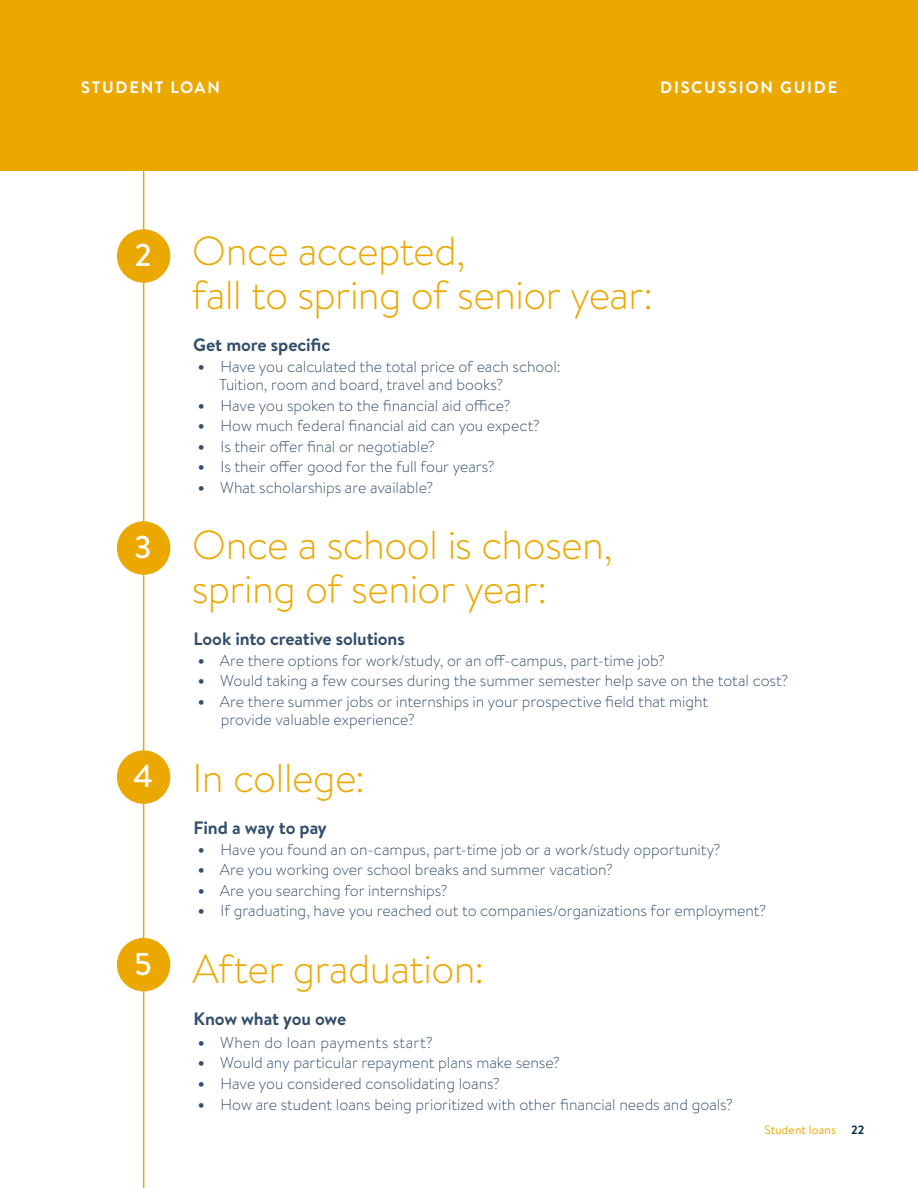
<style>
.page{position:relative;width:918px;height:1188px;background:#fff}
.page>*{position:absolute;margin:0;border:0;box-sizing:border-box;transform-origin:0 0}
.t1{font:300 40.5px/43.5px "Brandon Text";letter-spacing:-.015em;color:#eba800}
.t2{font:500 31.5px "Brandon Text";color:#fff}
.t3{font:700 18px "Brandon Text";letter-spacing:-.01em;color:#334f6b}
.t4{font:700 16.5px "Brandon Text";letter-spacing:.105em;color:#fff}
.t5{font:300 15.75px/18.5px "Brandon Text";color:#334f6b}
.t6{font:300 15.75px "Brandon Text";letter-spacing:.02em;color:#334f6b}
.t7{font:12px "Brandon Text";letter-spacing:.01em;color:#eba800}
.t8{font:700 12px "Brandon Text";color:#002b49}
.s1{font-weight:700;font-size:18px}
</style>
<div class="page">
<hr style="left:143px;top:0;width:1px;height:1188px;background:#eba800">
<div style="left:0;top:0;width:918px;height:171px;background:#eba800"></div>
<div style="left:117px;top:229px;width:53px;height:54px;background:#eba800;border-radius:50%"></div>
<div style="left:117px;top:521px;width:53px;height:54px;background:#eba800;border-radius:50%"></div>
<div style="left:117px;top:750px;width:53px;height:54px;background:#eba800;border-radius:50%"></div>
<div style="left:117px;top:938px;width:53px;height:53px;background:#eba800;border-radius:50%"></div>
<p class="t4" style="left:81px;top:75px;width:140px">STUDENT LOAN</p>
<p class="t4" style="left:660px;top:75px;width:179px">DISCUSSION GUIDE</p>
<h2 class="t2" style="left:134px;top:234px;width:19px">2</h2>
<h2 class="t2" style="left:134px;top:526px;width:19px">3</h2>
<h2 class="t2" style="left:133px;top:755px;width:21px">4</h2>
<h2 class="t2" style="left:134px;top:942px;width:19px">5</h2>
<h1 class="t1" style="left:192px;top:228px;width:463px">Once accepted,<br>fall to spring of senior year:</h1>
<p class="t3" style="left:193px;top:333px;width:139px">Get more specific</p>
<p class="t5" style="left:219px;top:357px;width:343px;text-indent:-21px"><span class="s1">•</span> Have you calculated the total price of each school:<br>Tuition, room and board, travel and books?</p>
<p class="t5" style="left:198px;top:396px;width:314px"><span class="s1">•</span> Have you spoken to the financial aid office?</p>
<p class="t5" style="left:198px;top:416px;width:344px"><span class="s1">•</span> How much federal financial aid can you expect?</p>
<p class="t5" style="left:198px;top:437px;width:239px"><span class="s1">•</span> Is their offer final or negotiable?</p>
<p class="t5" style="left:198px;top:457px;width:298px"><span class="s1">•</span> Is their offer good for the full four years?</p>
<p class="t5" style="left:198px;top:478px;width:237px"><span class="s1">•</span> What scholarships are available?</p>
<h1 class="t1" style="left:192px;top:522px;width:423px">Once a school is chosen, spring of senior year:</h1>
<p class="t3" style="left:194px;top:627px;width:213px">Look into creative solutions</p>
<p class="t5" style="left:198px;top:651px;width:469px"><span class="s1">•</span> Are there options for work/study, or an off-campus, part-time job?</p>
<p class="t5" style="left:198px;top:671px;width:592px"><span class="s1">•</span> Would taking a few courses during the summer semester help save on the total cost?</p>
<p class="t5" style="left:221px;top:692px;width:489px;text-indent:-23px"><span class="s1">•</span> Are there summer jobs or internships in your prospective field that might provide valuable experience?</p>
<h1 class="t1" style="left:193px;top:754px;width:174px">In college:</h1>
<p class="t3" style="left:194px;top:816px;width:135px">Find a way to pay</p>
<p class="t5" style="left:198px;top:840px;width:524px"><span class="s1">•</span> Have you found an on-campus, part-time job or a work/study opportunity?</p>
<p class="t5" style="left:198px;top:860px;width:416px"><span class="s1">•</span> Are you working over school breaks and summer vacation?</p>
<p class="t5" style="left:198px;top:881px;width:251px"><span class="s1">•</span> Are you searching for internships?</p>
<p class="t5" style="left:198px;top:901px;width:570px"><span class="s1">•</span> If graduating, have you reached out to companies/organizations for employment?</p>
<h1 class="t1" style="left:192px;top:945px;width:293px">After graduation:</h1>
<p class="t3" style="left:194px;top:1007px;width:154px">Know what you owe</p>
<p class="t6" style="left:198px;top:1032px;width:236px"><span class="s1">•</span> When do loan payments start?</p>
<p class="t5" style="left:198px;top:1053px;width:364px"><span class="s1">•</span> Would any particular repayment plans make sense?</p>
<p class="t5" style="left:198px;top:1074px;width:303px"><span class="s1">•</span> Have you considered consolidating loans?</p>
<p class="t5" style="left:198px;top:1094px;width:537px"><span class="s1">•</span> How are student loans being prioritized with other financial needs and goals?</p>
<p class="t7" style="left:764px;top:1122px;width:73px">Student loans</p>
<p class="t8" style="left:851px;top:1121px;width:15px">22</p>
</div>
